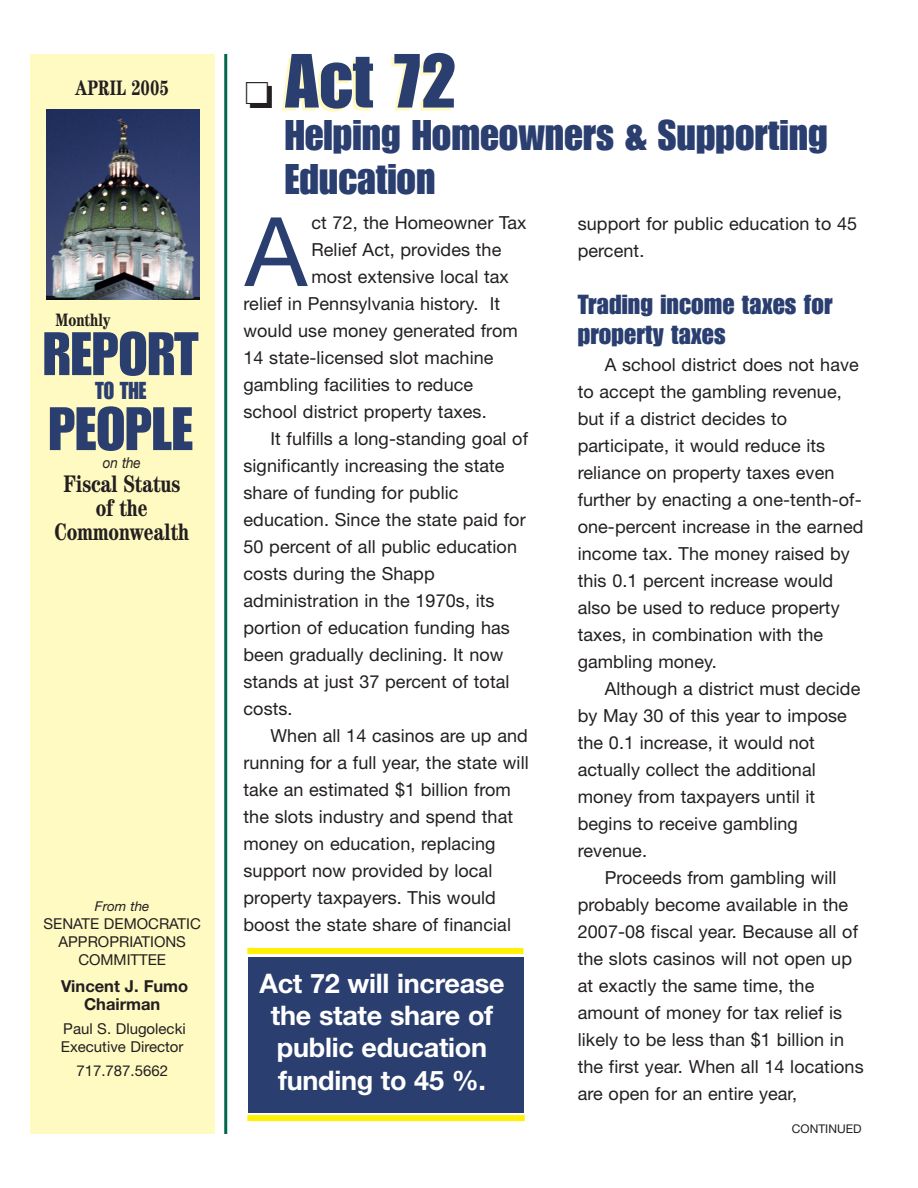
<style>
.page{position:relative;width:918px;height:1188px;background:#fff}
.page>*{position:absolute;margin:0;border:0;box-sizing:border-box;transform-origin:0 0}
.t1{font:96px "Helvetica Neue";color:#2a3e70}
.t2{font:75px "Impact";color:#2a3e70}
.t3{font:60px "Impact";color:#2a3e70}
.t4{font:42px/43.5px "Impact";color:#2a3e70}
.t5{font:700 27px/32.4px "Helvetica Neue";letter-spacing:-.01em;color:#fff;text-align:center}
.t6{font:27px/30px "Impact";letter-spacing:.005em;color:#2a3e70}
.t7{font:700 condensed 24px/24px "Century";color:#231f20;text-align:center;scale:.92 1}
.t8{font:24px "Impact";color:#2a3e70;scale:.9 1}
.t9{font:700 condensed 21px "Century";color:#231f20;scale:.9 1}
.t10{font:18px/27px "Helvetica Neue";letter-spacing:.005em;color:#231f20}
.t11{font:700 condensed 18px "Century";color:#231f20;scale:.92 1}
.t12{font:700 16.5px/18px "Helvetica Neue";color:#231f20;text-align:center}
.t13{font:15px/18px "Helvetica Neue";color:#231f20;text-align:center}
.t14{font:italic 15px "Helvetica Neue";color:#231f20;scale:.9 1}
.t15{font:italic 13.5px "Helvetica Neue";color:#231f20}
.t16{font:12px "Helvetica Neue";color:#231f20}
.s1{color:#231f20}
</style>
<div class="page">
<div style="left:30px;top:54px;width:184px;height:1080px;background:#fffac1"></div>
<hr style="left:224px;top:54px;width:3px;height:1080px;background:#01674d">
<img style="left:46px;top:110px;width:154px;height:190px">
<div style="left:248px;top:957px;width:275px;height:156px;background:#2a3e70"></div>
<div style="left:247px;top:948px;width:276px;height:6px;background:#fff101"></div>
<div style="left:247px;top:1115px;width:278px;height:6px;background:#fff101"></div>
<p class="t9" style="left:76px;top:80px;width:105px">APRIL 2005</p>
<p class="t11" style="left:56px;top:313px;width:61px">Monthly</p>
<h3 class="t3" style="left:43px;top:332px;width:157px">REPORT</h3>
<h3 class="t8" style="left:95px;top:382px;width:58px">TO THE</h3>
<h3 class="t3" style="left:49px;top:407px;width:146px">PEOPLE</h3>
<p class="t14" style="left:103px;top:457px;width:44px">on the</p>
<h3 class="t7" style="left:55px;top:474px;width:148px">Fiscal Status of the<br>Commonwealth</h3>
<p class="t15" style="left:95px;top:901px;width:56px">From the</p>
<p class="t13" style="left:44px;top:916px;width:159px">SENATE DEMOCRATIC<br>APPROPRIATIONS<br>COMMITTEE</p>
<p class="t12" style="left:61px;top:979px;width:129px">Vincent J. Fumo<br>Chairman</p>
<p class="t13" style="left:61px;top:1021px;width:126px;text-align:left">Paul S. Dlugolecki<br>Executive Director</p>
<p class="t13" style="left:76px;top:1063px;width:93px">717.787.5662</p>
<h2 class="t2" style="left:245px;top:54px;width:213px"><span class="s1">❏</span> Act 72</h2>
<h3 class="t4" style="left:285px;top:115px;width:544px">Helping Homeowners &amp; Supporting<br>Education</h3>
<h1 class="t1" style="left:245px;top:217px;width:64px">A</h1>
<p class="t10" style="left:311px;top:210px;width:217px">ct 72, the Homeowner Tax</p>
<p class="t10" style="left:311px;top:237px;width:191px">Relief Act, provides the</p>
<p class="t10" style="left:311px;top:264px;width:199px">most extensive local tax</p>
<p class="t10" style="left:243px;top:291px;width:258px">relief in Pennsylvania history. It</p>
<p class="t10" style="left:243px;top:318px;width:276px">would use money generated from</p>
<p class="t10" style="left:243px;top:345px;width:252px">14 state-licensed slot machine</p>
<p class="t10" style="left:243px;top:372px;width:231px">gambling facilities to reduce</p>
<p class="t10" style="left:243px;top:399px;width:245px">school district property taxes.</p>
<p class="t10" style="left:270px;top:426px;width:259px">It fulfills a long-standing goal of</p>
<p class="t10" style="left:243px;top:453px;width:263px">significantly increasing the state</p>
<p class="t10" style="left:243px;top:480px;width:217px">share of funding for public</p>
<p class="t10" style="left:243px;top:507px;width:284px">education. Since the state paid for</p>
<p class="t10" style="left:243px;top:534px;width:275px">50 percent of all public education</p>
<p class="t10" style="left:243px;top:561px;width:193px">costs during the Shapp</p>
<p class="t10" style="left:243px;top:588px;width:253px">administration in the 1970s, its</p>
<p class="t10" style="left:243px;top:615px;width:268px">portion of education funding has</p>
<p class="t10" style="left:243px;top:642px;width:262px">been gradually declining. It now</p>
<p class="t10" style="left:243px;top:669px;width:268px">stands at just 37 percent of total</p>
<p class="t10" style="left:243px;top:696px;width:51px">costs.</p>
<p class="t10" style="left:270px;top:723px;width:259px">When all 14 casinos are up and</p>
<p class="t10" style="left:243px;top:750px;width:287px">running for a full year, the state will</p>
<p class="t10" style="left:243px;top:777px;width:269px">take an estimated $1 billion from</p>
<p class="t10" style="left:243px;top:804px;width:271px">the slots industry and spend that</p>
<p class="t10" style="left:243px;top:831px;width:254px">money on education, replacing</p>
<p class="t10" style="left:243px;top:858px;width:250px">support now provided by local</p>
<p class="t10" style="left:243px;top:885px;width:254px">property taxpayers. This would</p>
<p class="t10" style="left:243px;top:912px;width:269px">boost the state share of financial</p>
<p class="t10" style="left:578px;top:212px;width:281px">support for public education to 45 percent.</p>
<h3 class="t6" style="left:578px;top:291px;width:256px">Trading income taxes for property taxes</h3>
<p class="t10" style="left:578px;top:353px;width:287px;text-indent:27px">A school district does not have to accept the gambling revenue, but if a district decides to participate, it would reduce its reliance on property taxes even further by enacting a one-tenth-of&shy;one-percent increase in the earned income tax. The money raised by this 0.1 percent increase would also be used to reduce property taxes, in combination with the gambling money.</p>
<p class="t10" style="left:578px;top:677px;width:284px;text-indent:27px">Although a district must decide by May 30 of this year to impose the 0.1 increase, it would not actually collect the additional money from taxpayers until it begins to receive gambling revenue.</p>
<p class="t10" style="left:578px;top:866px;width:287px;text-indent:27px">Proceeds from gambling will probably become available in the<br>2007-08 fiscal year. Because all of the slots casinos will not open up at exactly the same time, the amount of money for tax relief is likely to be less than $1 billion in the first year. When all 14 locations are open for an entire year,</p>
<h3 class="t5" style="left:260px;top:969px;width:247px">Act 72 will increase the state share of public education funding to 45 %.</h3>
<p class="t16" style="left:792px;top:1125px;width:71px">CONTINUED</p>
</div>
